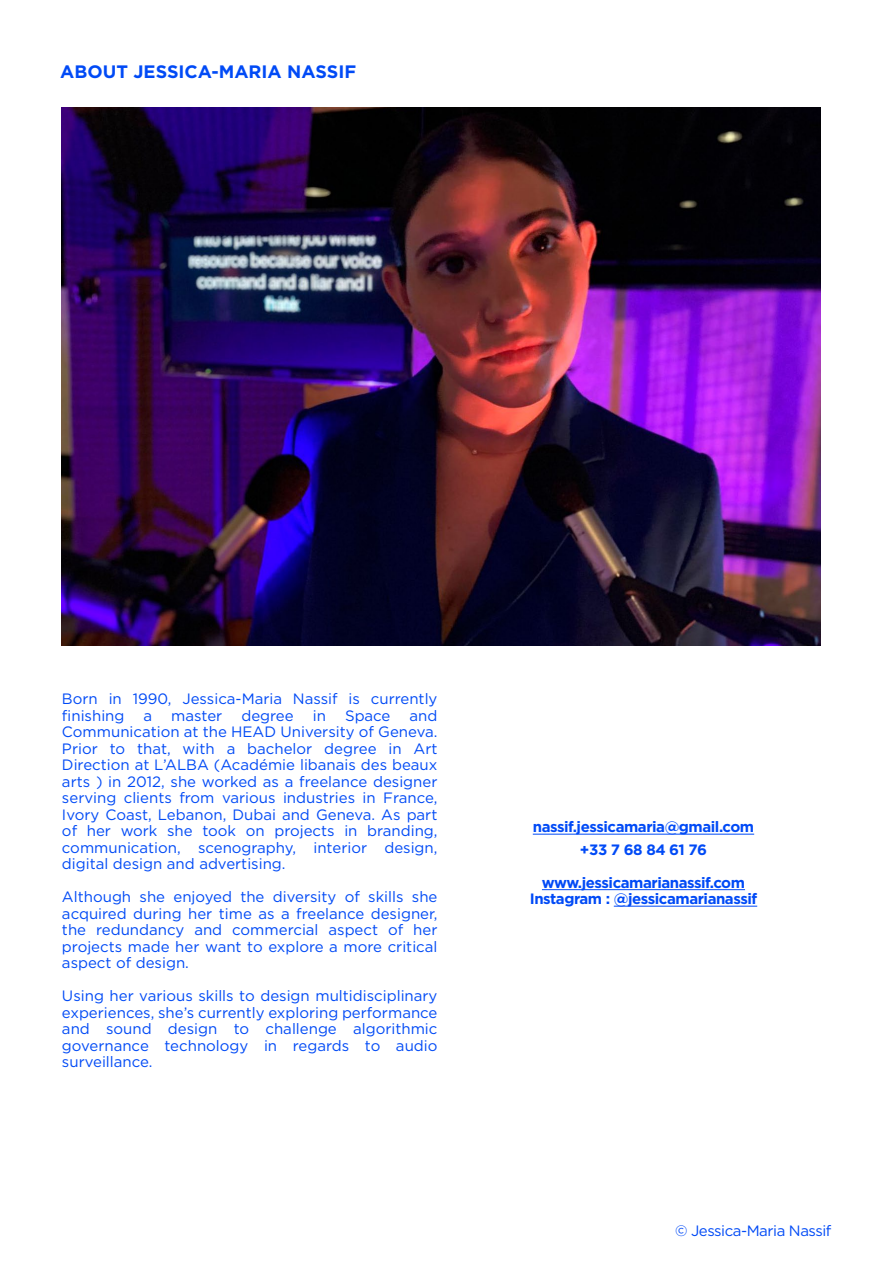
<style>
.page{position:relative;width:893px;height:1263px;background:#fff}
.page>*{position:absolute;margin:0;border:0;box-sizing:border-box;transform-origin:0 0}
.t1{font:700 18px "Gotham";color:#004af6}
.t2{font:15px/16.5px "Gotham";color:#004af6;text-align:justify}
.t3{font:700 15px/22.5px "Gotham";letter-spacing:-.03em;color:#004af6;text-align:center}
.t4{font:15px "Gotham";letter-spacing:-.03em;color:#004af6}
</style>
<div class="page">
<img style="left:61px;top:107px;width:760px;height:538px">
<hr style="left:533px;top:834px;width:221px;height:1px;background:#004af6">
<hr style="left:542px;top:889px;width:203px;height:1px;background:#004af6">
<hr style="left:614px;top:906px;width:143px;height:1px;background:#004af6">
<p class="t1" style="left:60px;top:62px;width:297px">ABOUT JESSICA-MARIA NASSIF</p>
<p class="t2" style="left:62px;top:690px;width:377px">Born in 1990, Jessica-Maria Nassif is currently finishing</p>
<p class="t2" style="left:62px;top:707px;width:377px;text-indent:348px">and Communication at the HEAD University of Geneva.<br>Prior to that, with a bachelor degree in Art Direction at L’ALBA (Académie libanais des beaux arts ) in 2012, she worked as a freelance designer serving clients from various industries in France, Ivory Coast, Lebanon, Dubai and Geneva. As part of her work she took on projects in branding, communication, scenography, interior design, digital design and advertising.</p>
<p class="t2" style="left:62px;top:888px;width:377px">Although she enjoyed the diversity of skills she acquired during her time as a freelance designer, the redundancy and commercial aspect of her projects made her want to explore a more critical aspect of design.</p>
<p class="t2" style="left:62px;top:987px;width:377px">Using her various skills to design multidisciplinary experiences, she’s currently exploring performance and sound design to challenge algorithmic governance technology in regards to audio surveillance.</p>
<p class="t2" style="left:144px;top:707px;width:10px">a</p>
<p class="t2" style="left:171px;top:707px;width:53px">master</p>
<p class="t2" style="left:241px;top:707px;width:54px">degree</p>
<p class="t2" style="left:313px;top:707px;width:15px">in</p>
<p class="t2" style="left:345px;top:707px;width:47px">Space</p>
<p class="t3" style="left:533px;top:815px;width:223px">nassif.jessicamaria@gmail.com +33 7 68 84 61 76</p>
<p class="t3" style="left:530px;top:874px;width:229px;line-height:16.5px">www.jessicamarianassif.com<br>Instagram : @jessicamarianassif</p>
<p class="t4" style="left:675px;top:1221px;width:158px">© Jessica-Maria Nassif</p>
</div>
